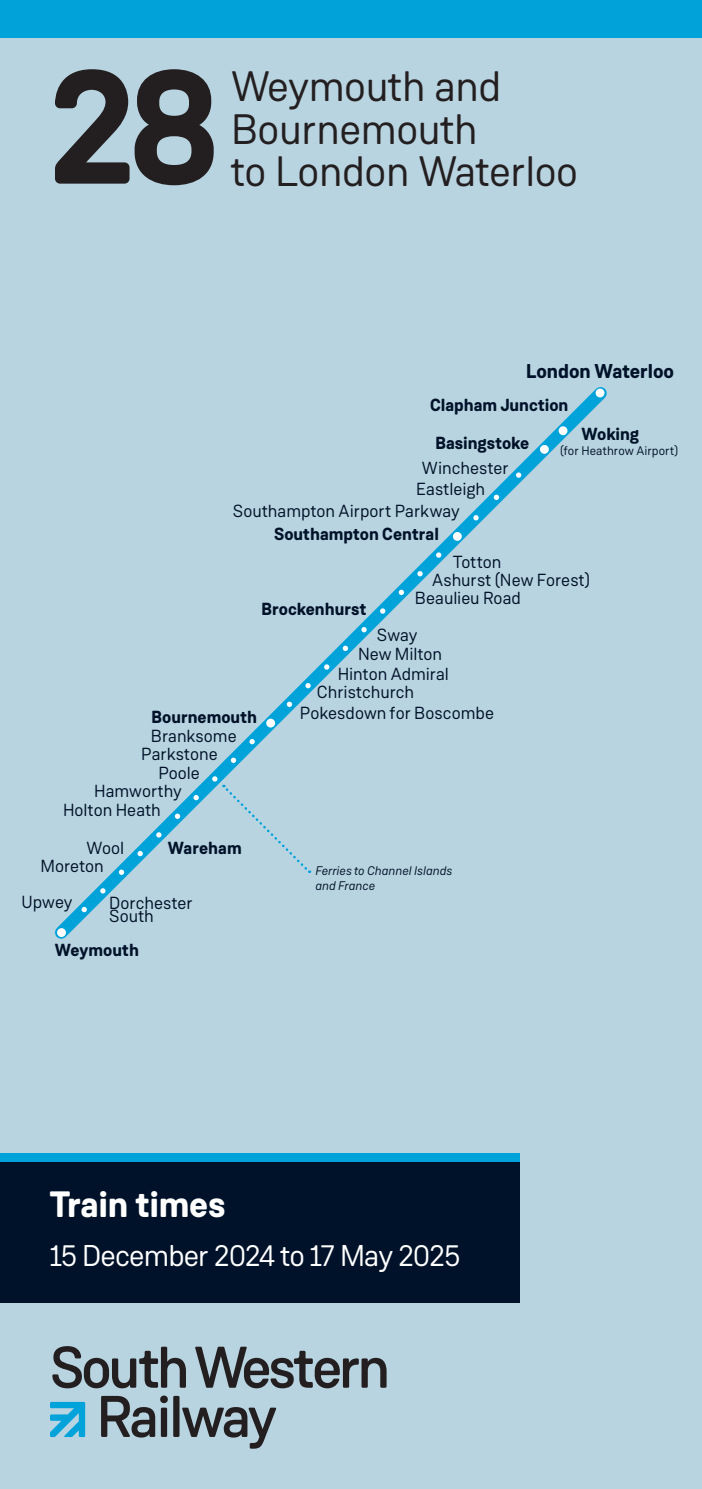
<style>
.page{position:relative;width:702px;height:1489px;background:#fff}
.page>*{position:absolute;margin:0;border:0;box-sizing:border-box;transform-origin:0 0}
.t1{font:700 163.25px "Weissenhof Grotesk";color:#231f20}
.t2{font:42.5px/42.5px "Weissenhof Grotesk";letter-spacing:-.01em;color:#231f20}
.t3{font:700 36.5px "Weissenhof Grotesk";letter-spacing:-.01em;color:#fff}
.t4{font:30px "Weissenhof Grotesk";letter-spacing:-.03em;color:#fff}
.t5{font:700 20px "Weissenhof Grotesk";letter-spacing:-.005em;color:#001229}
.t6{font:17.5px/13.8px "Weissenhof Grotesk";color:#001229}
.t7{font:700 17.5px "Weissenhof Grotesk";color:#001229}
.t8{font:italic 12.5px/15px "Weissenhof Grotesk";color:#001229}
.t9{font:12.5px "Weissenhof Grotesk";letter-spacing:.005em;color:#001229}
</style>
<div class="page">
<div style="left:0;top:0;width:702px;height:1488px;background:#b9d4e1"></div>
<div style="left:0;top:0;width:702px;height:38px;background:#00a2da"></div>
<div style="left:0;top:1152px;width:520px;height:150px;background:#001229"></div>
<svg style="left:52px;top:1346px;width:134px;height:42px"></svg>
<svg style="left:195px;top:1346px;width:191px;height:42px"></svg>
<svg style="left:101px;top:1395px;width:67px;height:42px"></svg>
<div style="left:173px;top:1395px;width:6px;height:41px;background:#231f20"></div>
<svg style="left:182px;top:1407px;width:94px;height:41px"></svg>
<svg style="left:50px;top:1401px;width:35px;height:35px"></svg>
<div style="left:0;top:1152px;width:520px;height:9px;background:#00a2da"></div>
<svg style="left:55px;top:387px;width:552px;height:552px"></svg>
<div style="left:595px;top:388px;width:9px;height:9px;background:#fff;border-radius:50%"></div>
<svg style="left:417px;top:571px;width:5px;height:5px"></svg>
<svg style="left:119px;top:869px;width:5px;height:5px"></svg>
<svg style="left:494px;top:494px;width:5px;height:6px"></svg>
<svg style="left:343px;top:645px;width:5px;height:6px"></svg>
<svg style="left:193px;top:795px;width:6px;height:5px"></svg>
<div style="left:540px;top:445px;width:9px;height:9px;background:#fff;border-radius:50%"></div>
<div style="left:266px;top:718px;width:9px;height:9px;background:#fff;border-radius:50%"></div>
<svg style="left:380px;top:608px;width:5px;height:5px"></svg>
<svg style="left:231px;top:757px;width:5px;height:6px"></svg>
<svg style="left:82px;top:906px;width:5px;height:6px"></svg>
<div style="left:453px;top:532px;width:9px;height:9px;background:#fff;border-radius:50%"></div>
<svg style="left:305px;top:683px;width:6px;height:5px"></svg>
<svg style="left:156px;top:832px;width:5px;height:5px"></svg>
<div style="left:558px;top:426px;width:9px;height:9px;background:#fff;border-radius:50%"></div>
<svg style="left:398px;top:589px;width:6px;height:6px"></svg>
<svg style="left:249px;top:739px;width:6px;height:5px"></svg>
<svg style="left:100px;top:888px;width:5px;height:5px"></svg>
<svg style="left:473px;top:515px;width:5px;height:5px"></svg>
<svg style="left:324px;top:664px;width:5px;height:5px"></svg>
<svg style="left:175px;top:813px;width:5px;height:5px"></svg>
<svg style="left:516px;top:472px;width:5px;height:6px"></svg>
<svg style="left:361px;top:627px;width:6px;height:5px"></svg>
<svg style="left:212px;top:776px;width:5px;height:5px"></svg>
<svg style="left:436px;top:552px;width:5px;height:5px"></svg>
<svg style="left:287px;top:701px;width:5px;height:6px"></svg>
<svg style="left:137px;top:850px;width:6px;height:6px"></svg>
<div style="left:57px;top:928px;width:9px;height:8px;background:#fff;border-radius:50%"></div>
<svg style="left:223px;top:784px;width:88px;height:89px"></svg>
<h1 class="t1" style="left:50px;top:24px;width:172px">28</h1>
<h2 class="t2" style="left:231px;top:65px;width:348px">Weymouth and<br>Bournemouth<br>to London Waterloo</h2>
<p class="t5" style="left:526px;top:358px;width:149px">London Waterloo</p>
<p class="t7" style="left:430px;top:394px;width:140px">Clapham Junction</p>
<p class="t7" style="left:435px;top:432px;width:95px">Basingstoke</p>
<p class="t6" style="left:422px;top:461px;width:88px">Winchester</p>
<p class="t6" style="left:233px;top:503px;width:228px">Southampton Airport Parkway</p>
<p class="t6" style="left:416px;top:482px;width:70px">Eastleigh</p>
<p class="t7" style="left:274px;top:522px;width:166px">Southampton Central</p>
<p class="t6" style="left:452px;top:555px;width:50px">Totton</p>
<p class="t7" style="left:581px;top:423px;width:59px">Woking</p>
<p class="t9" style="left:560px;top:443px;width:120px">(for Heathrow Airport)</p>
<p class="t7" style="left:261px;top:597px;width:107px">Brockenhurst</p>
<p class="t6" style="left:432px;top:572px;width:159px">Ashurst (New Forest)</p>
<p class="t6" style="left:415px;top:591px;width:107px">Beaulieu Road</p>
<p class="t6" style="left:377px;top:628px;width:42px">Sway</p>
<p class="t6" style="left:358px;top:647px;width:86px">New Milton</p>
<p class="t6" style="left:337px;top:667px;width:113px">Hinton Admiral</p>
<p class="t7" style="left:151px;top:705px;width:107px">Bournemouth</p>
<p class="t6" style="left:151px;top:728px;width:87px">Branksome</p>
<p class="t6" style="left:141px;top:747px;width:78px">Parkstone</p>
<p class="t6" style="left:158px;top:765px;width:43px">Poole</p>
<p class="t6" style="left:94px;top:784px;width:89px">Hamworthy</p>
<p class="t6" style="left:63px;top:803px;width:99px">Holton Heath</p>
<p class="t6" style="left:86px;top:841px;width:39px">Wool</p>
<p class="t7" style="left:168px;top:837px;width:75px">Wareham</p>
<p class="t6" style="left:22px;top:847px;width:84px;line-height:36.2px;text-indent:19px">Moreton<br>Upwey</p>
<p class="t6" style="left:109px;top:895px;width:85px">Dorchester<br>South</p>
<p class="t7" style="left:55px;top:939px;width:85px">Weymouth</p>
<p class="t6" style="left:317px;top:685px;width:99px">Christchurch</p>
<p class="t6" style="left:300px;top:706px;width:196px">Pokesdown for Boscombe</p>
<p class="t8" style="left:316px;top:862px;width:138px">Ferries to Channel Islands and France</p>
<h3 class="t3" style="left:50px;top:1180px;width:177px">Train times</h3>
<h3 class="t4" style="left:50px;top:1236px;width:412px">15 December 2024 to 17 May 2025</h3>
</div>
